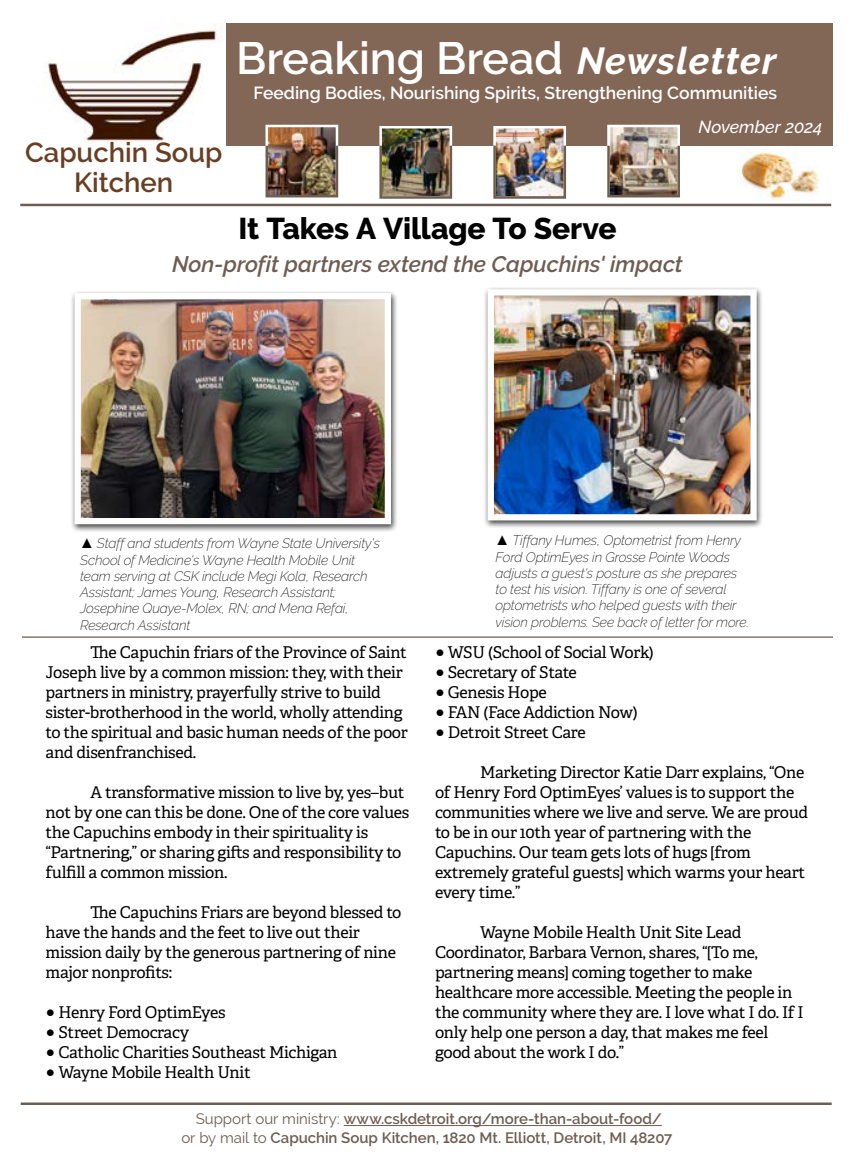
<style>
.page{position:relative;width:855px;height:1170px;background:#fff}
.page>*{position:absolute;margin:0;border:0;box-sizing:border-box;transform-origin:0 0}
.t1{font:600 45px "Raleway";color:#fff}
.t2{font:800 30px "Raleway";letter-spacing:-.005em;color:#000}
.t3{font:600 27.5px/30px "Raleway";color:#693f24;text-align:center}
.t4{font:italic 600 22.5px "Raleway";color:#6e5d51}
.t5{font:600 17.5px "Raleway";color:#fff}
.t6{font:italic 500 17.5px "Raleway";color:#fff}
.t7{font:16.25px/20px "Adelle";letter-spacing:-.02em;color:#000}
.t8{font:600 15px/18.9px "Raleway";letter-spacing:-.005em;color:#6e5d51;text-align:center}
.t9{font:italic 200 13.75px/16.2px "Raleway";letter-spacing:-.01em;color:#000}
.s1{font-weight:700;font-style:italic;font-size:37.5px}
.s2{font-family:"Times New Roman";font-weight:400;font-style:normal}
.s3{font-weight:400}
</style>
<div class="page">
<hr style="left:20px;top:204px;width:811px;height:2px;background:#6e5d51">
<div style="left:225px;top:23px;width:607px;height:123px;background:#836756"></div>
<hr style="left:344px;top:1125px;width:318px;height:1px;background:#6e5d51">
<hr style="left:21px;top:1102px;width:811px;height:3px;background:#6e5d51">
<img style="left:43px;top:24px;width:183px;height:121px">
<img style="left:737px;top:152px;width:81px;height:50px">
<img style="left:268px;top:128px;width:67px;height:66px">
<div style="left:265px;top:125px;width:73px;height:72px;border:2px solid #fff"></div>
<div style="left:266px;top:144px;width:72px;height:53px;border:2px solid #6e5d51"></div>
<img style="left:382px;top:129px;width:67px;height:67px">
<div style="left:379px;top:126px;width:73px;height:73px;border:2px solid #fff"></div>
<div style="left:379px;top:144px;width:73px;height:55px;border:2px solid #6e5d51"></div>
<img style="left:496px;top:129px;width:67px;height:67px">
<div style="left:493px;top:126px;width:73px;height:73px;border:2px solid #fff"></div>
<div style="left:493px;top:144px;width:73px;height:55px;border:2px solid #6e5d51"></div>
<img style="left:610px;top:128px;width:67px;height:66px">
<div style="left:607px;top:125px;width:73px;height:72px;border:2px solid #fff"></div>
<div style="left:607px;top:144px;width:73px;height:53px;border:2px solid #6e5d51"></div>
<div style="left:483px;top:287px;width:280px;height:242px;background:#000;opacity:.75"></div>
<img style="left:495px;top:296px;width:255px;height:217px">
<div style="left:488px;top:289px;width:269px;height:231px;border:6px solid #fff"></div>
<div style="left:70px;top:290px;width:328px;height:243px;background:#000;opacity:.75"></div>
<img style="left:82px;top:300px;width:302px;height:217px">
<div style="left:75px;top:293px;width:316px;height:231px;border:6px solid #fff"></div>
<hr style="left:22px;top:637px;width:811px;height:1px;background:#6e5d51">
<h3 class="t3" style="left:25px;top:138px;width:199px">Capuchin Soup<br>Kitchen</h3>
<h1 class="t1" style="left:236px;top:32px;width:541px">Breaking Bread <span class="s1">Newsletter</span></h1>
<p class="t5" style="left:254px;top:82px;width:525px">Feeding Bodies, Nourishing Spirits, Strengthening Communities</p>
<p class="t6" style="left:699px;top:117px;width:126px">November 2024</p>
<h2 class="t2" style="left:238px;top:212px;width:380px">It Takes A Village To Serve</h2>
<h3 class="t4" style="left:172px;top:252px;width:512px">Non-profit partners extend the Capuchins' impact</h3>
<p class="t9" style="left:80px;top:535px;width:301px"><span class="s2">▲</span> Staff and students from Wayne State University's School of Medicine's Wayne Health Mobile Unit team serving at CSK include Megi Kola, Research Assistant; James Young, Research Assistant; Josephine Quaye-Molex, RN; and Mena Refai, Research Assistant</p>
<p class="t7" style="left:46px;top:642px;width:364px;text-indent:45px">The Capuchin friars of the Province of Saint Joseph live by a common mission: they, with their partners in ministry, prayerfully strive to build sister-brotherhood in the world, wholly attending to the spiritual and basic human needs of the poor and disenfranchised.</p>
<p class="t7" style="left:46px;top:782px;width:365px;text-indent:45px">A transformative mission to live by, yes–but not by one can this be done. One of the core values the Capuchins embody in their spirituality is “Partnering,” or sharing gifts and responsibility to fulfill a common mission.</p>
<p class="t7" style="left:46px;top:902px;width:357px;text-indent:45px">The Capuchins Friars are beyond blessed to have the hands and the feet to live out their mission daily by the generous partnering of nine major nonprofits:</p>
<p class="t7" style="left:46px;top:1002px;width:181px">● Henry Ford OptimEyes</p>
<p class="t7" style="left:46px;top:1022px;width:145px">● Street Democracy</p>
<p class="t7" style="left:46px;top:1042px;width:293px">● Catholic Charities Southeast Michigan</p>
<p class="t7" style="left:46px;top:1062px;width:207px">● Wayne Mobile Health Unit</p>
<p class="t9" style="left:496px;top:532px;width:255px"><span class="s2">▲</span> Tiffany Humes, Optometrist from Henry Ford OptimEyes in Grosse Pointe Woods adjusts a guest's posture as she prepares to test his vision. Tiffany is one of several optometrists who helped guests with their vision problems. See back of letter for more.</p>
<p class="t7" style="left:435px;top:642px;width:220px">● WSU (School of Social Work)</p>
<p class="t7" style="left:435px;top:662px;width:143px">● Secretary of State</p>
<p class="t7" style="left:435px;top:682px;width:113px">● Genesis Hope</p>
<p class="t7" style="left:435px;top:702px;width:204px">● FAN (Face Addiction Now)</p>
<p class="t7" style="left:435px;top:722px;width:152px">● Detroit Street Care</p>
<p class="t7" style="left:435px;top:762px;width:375px;text-indent:45px">Marketing Director Katie Darr explains, “One of Henry Ford OptimEyes’ values is to support the communities where we live and serve. We are proud to be in our 10th year of partnering with the Capuchins. Our team gets lots of hugs [from extremely grateful guests] which warms your heart every time.”</p>
<p class="t7" style="left:435px;top:922px;width:370px;text-indent:45px">Wayne Mobile Health Unit Site Lead Coordinator, Barbara Vernon, shares, “[To me, partnering means] coming together to make healthcare more accessible. Meeting the people in the community where they are. I love what I do. If I only help one person a day, that makes me feel good about the work I do.”</p>
<p class="t8" style="left:181px;top:1110px;width:492px"><span class="s3">Support our ministry:</span> www.cskdetroit.org/more-than-about-food/<br><span class="s3">or by mail to</span> Capuchin Soup Kitchen, 1820 Mt. Elliott, Detroit, MI 48207</p>
</div>
